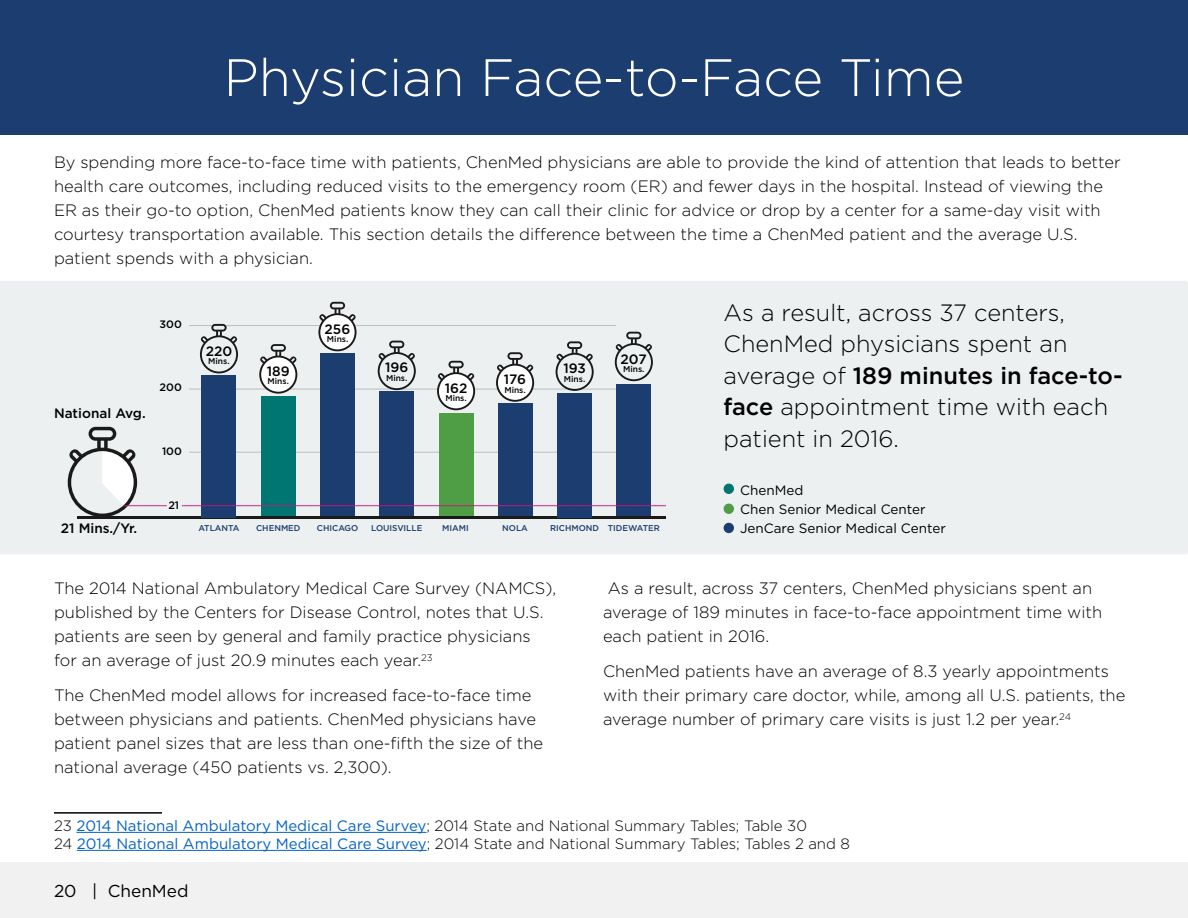
<style>
.page{position:relative;width:1188px;height:918px;background:#fff}
.page>*{position:absolute;margin:0;border:0;box-sizing:border-box;transform-origin:0 0}
.t1{font:300 52.5px "Gotham";color:#fff}
.t2{font:300 23.55px/31.5px "Gotham";color:#000}
.t3{font:17.25px "Gotham";color:#000}
.t4{font:300 16.5px/24px "Gotham";color:#000}
.t5{font:300 15px/18px "Gotham";color:#000}
.t6{font:500 13.65px "Gotham";color:#000}
.t7{font:13.5px/19.2px "Gotham";color:#000}
.t8{font:500 10.8px "Gotham";color:#000}
.t9{font:500 8.4px "Gotham";color:#1c3d6f}
.t10{font:500 8.4px "Gotham";color:#000}
.s1{font-weight:500}
.s2{font-weight:400;color:#0563c1}
</style>
<div class="page">
<div style="left:0;top:862px;width:1188px;height:56px;background:#f1f1f2"></div>
<div style="left:0;top:281px;width:1188px;height:273px;background:#ecf0f1"></div>
<div style="left:0;top:0;width:1188px;height:135px;background:#1c3d6f"></div>
<hr style="left:189px;top:325px;width:427px;height:1px;background:#bcbec0">
<hr style="left:189px;top:389px;width:427px;height:1px;background:#bcbec0">
<div style="left:320px;top:353px;width:35px;height:165px;background:#1c3d6f"></div>
<svg style="left:318px;top:302px;width:39px;height:49px"></svg>
<div style="left:617px;top:384px;width:34px;height:134px;background:#1c3d6f"></div>
<svg style="left:615px;top:332px;width:38px;height:49px;background:#c6c9ca"></svg>
<div style="left:379px;top:392px;width:35px;height:126px;background:#1c3d6f"></div>
<svg style="left:378px;top:341px;width:38px;height:49px;background:#c5c9ca"></svg>
<div style="left:498px;top:404px;width:34px;height:114px;background:#1c3d6f"></div>
<svg style="left:496px;top:352px;width:38px;height:50px"></svg>
<div style="left:439px;top:413px;width:34px;height:105px;background:#4f9d45"></div>
<svg style="left:437px;top:361px;width:38px;height:49px"></svg>
<div style="left:261px;top:396px;width:35px;height:122px;background:#007673"></div>
<svg style="left:259px;top:344px;width:38px;height:50px"></svg>
<hr style="left:77px;top:516px;width:589px;height:2px;background:#1a1a1a">
<div style="left:202px;top:376px;width:34px;height:142px;background:#1c3d6f"></div>
<svg style="left:200px;top:324px;width:38px;height:49px;background:#c5c8c9"></svg>
<div style="left:557px;top:394px;width:35px;height:124px;background:#1c3d6f"></div>
<svg style="left:556px;top:341px;width:38px;height:50px;background:#c6c9ca"></svg>
<div style="left:724px;top:523px;width:10px;height:10px;background:#1c3d6f;border-radius:50%"></div>
<div style="left:724px;top:484px;width:10px;height:10px;background:#007673;border-radius:50%"></div>
<div style="left:724px;top:504px;width:10px;height:10px;background:#4f9d45;border-radius:50%"></div>
<hr style="left:54px;top:812px;width:108px;height:2px;background:#000">
<hr style="left:76px;top:832px;width:350px;height:1px;background:#0563c1">
<hr style="left:77px;top:850px;width:350px;height:1px;background:#0563c1">
<svg style="left:68px;top:427px;width:598px;height:90px"></svg>
<div style="left:167px;top:501px;width:15px;height:8px;background:#ecf0f1;border-radius:2px"></div>
<h1 class="t1" style="left:224px;top:44px;width:742px">Physician Face-to-Face Time</h1>
<p class="t4" style="left:54px;top:150px;width:1068px">By spending more face-to-face time with patients, ChenMed physicians are able to provide the kind of attention that leads to better health care outcomes, including reduced visits to the emergency room (ER) and fewer days in the hospital. Instead of viewing the ER as their go-to option, ChenMed patients know they can call their clinic for advice or drop by a center for a same-day visit with courtesy transportation available. This section details the difference between the time a ChenMed patient and the average U.S. patient spends with a physician.</p>
<p class="t8" style="left:160px;top:317px;width:24px">300</p>
<p class="t6" style="left:54px;top:405px;width:93px">National Avg.</p>
<p class="t8" style="left:160px;top:380px;width:24px">200</p>
<p class="t8" style="left:162px;top:444px;width:21px">100</p>
<p class="t6" style="left:206px;top:342px;width:28px">220</p>
<p class="t10" style="left:208px;top:356px;width:23px">Mins.</p>
<p class="t6" style="left:267px;top:362px;width:24px">189</p>
<p class="t10" style="left:268px;top:376px;width:23px">Mins.</p>
<p class="t6" style="left:325px;top:320px;width:27px">256</p>
<p class="t10" style="left:327px;top:334px;width:23px">Mins.</p>
<p class="t6" style="left:385px;top:359px;width:25px">196</p>
<p class="t10" style="left:386px;top:373px;width:23px">Mins.</p>
<p class="t6" style="left:445px;top:379px;width:24px">162</p>
<p class="t10" style="left:445px;top:393px;width:23px">Mins.</p>
<p class="t6" style="left:504px;top:370px;width:24px">176</p>
<p class="t10" style="left:504px;top:384px;width:23px">Mins.</p>
<p class="t6" style="left:563px;top:359px;width:24px">193</p>
<p class="t10" style="left:564px;top:373px;width:23px">Mins.</p>
<p class="t6" style="left:621px;top:350px;width:28px">207</p>
<p class="t10" style="left:623px;top:364px;width:23px">Mins.</p>
<p class="t6" style="left:61px;top:520px;width:78px">21 Mins./Yr.</p>
<p class="t8" style="left:168px;top:499px;width:12px">21</p>
<p class="t9" style="left:502px;top:523px;width:27px">NOLA</p>
<p class="t9" style="left:371px;top:523px;width:53px">LOUISVILLE</p>
<p class="t9" style="left:317px;top:523px;width:43px">CHICAGO</p>
<p class="t9" style="left:198px;top:523px;width:43px">ATLANTA</p>
<p class="t9" style="left:550px;top:523px;width:51px">RICHMOND</p>
<p class="t9" style="left:256px;top:523px;width:46px">CHENMED</p>
<p class="t9" style="left:442px;top:523px;width:28px">MIAMI</p>
<p class="t9" style="left:608px;top:523px;width:54px">TIDEWATER</p>
<h2 class="t2" style="left:724px;top:296px;width:401px">As a result, across 37 centers,<br>ChenMed physicians spent an average of <span class="s1">189 minutes in face-to&shy;face</span> appointment time with each patient in 2016.</h2>
<p class="t7" style="left:740px;top:480px;width:187px">ChenMed<br>Chen Senior Medical Center</p>
<p class="t7" style="left:740px;top:519px;width:207px">JenCare Senior Medical Center</p>
<p class="t4" style="left:54px;top:576px;width:504px">The 2014 National Ambulatory Medical Care Survey (NAMCS), published by the Centers for Disease Control, notes that U.S. patients are seen by general and family practice physicians for an average of just 20.9 minutes each year.<sup>23</sup></p>
<p class="t4" style="left:54px;top:683px;width:491px">The ChenMed model allows for increased face-to-face time between physicians and patients. ChenMed physicians have patient panel sizes that are less than one-fifth the size of the national average (450 patients vs. 2,300).</p>
<p class="t4" style="left:603px;top:576px;width:501px">As a result, across 37 centers, ChenMed physicians spent an average of 189 minutes in face-to-face appointment time with each patient in 2016.</p>
<p class="t4" style="left:603px;top:659px;width:524px">ChenMed patients have an average of 8.3 yearly appointments with their primary care doctor, while, among all U.S. patients, the average number of primary care visits is just 1.2 per year.<sup>24</sup></p>
<p class="t5" style="left:54px;top:816px;width:798px">23 <span class="s2">2014 National Ambulatory Medical Care Survey</span>; 2014 State and National Summary Tables; Table 30<br>24 <span class="s2">2014 National Ambulatory Medical Care Survey</span>; 2014 State and National Summary Tables; Tables 2 and 8</p>
<p class="t3" style="left:54px;top:880px;width:136px">20 | ChenMed</p>
</div>
